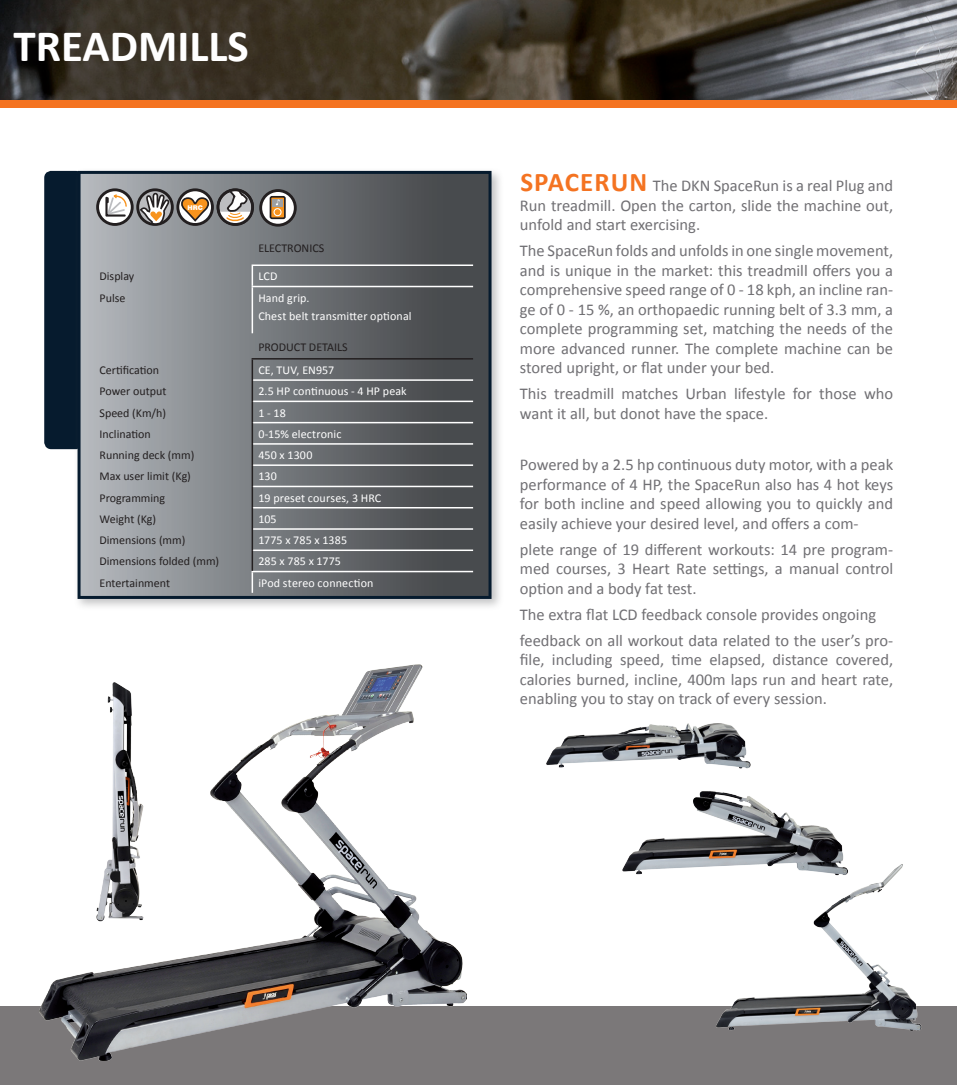
<style>
.page{position:relative;width:957px;height:1085px;background:#fff}
.page>*{position:absolute;margin:0;border:0;box-sizing:border-box;transform-origin:0 0}
.t1{font:700 45px "Calibri";color:#fff}
.descrizione_prodotto{font:16.5px/19.5px "Calibri";color:#717074;text-align:justify}
.descrizione{font:12px "Calibri";color:#231f20}
.descrizione-2{font:12px "Calibri";letter-spacing:.01em;color:#fff}
.t2{font:900 6.45px "Swiss 721 BT";color:#fff}
.s1{font-weight:700;font-size:27px;color:#f47321}
</style>
<div class="page">
<img style="left:0;top:0;width:957px;height:100px">
<div style="left:0;top:100px;width:957px;height:7px;background:#f47321"></div>
<div style="left:46px;top:172px;width:35px;height:275px;background:#061b2e;border-radius:6px"></div>
<div style="left:44px;top:171px;width:39px;height:278px;border:3px solid #061b2e;border-radius:6px"></div>
<div style="left:74px;top:167px;width:430px;height:444px;background:#57585a;opacity:.35"></div>
<div style="left:79px;top:172px;width:411px;height:425px;background:linear-gradient(to right,#b1b5ba,#3c3f41)"></div>
<div style="left:78px;top:171px;width:413px;height:428px;border:3px solid #061b2e"></div>
<hr style="left:252px;top:286px;width:221px;height:1px;background:#fff">
<hr style="left:253px;top:379px;width:220px;height:2px;background:#fff">
<hr style="left:253px;top:400px;width:220px;height:2px;background:#fff">
<hr style="left:253px;top:422px;width:220px;height:1px;background:#fff">
<hr style="left:253px;top:443px;width:220px;height:1px;background:#fff">
<hr style="left:253px;top:464px;width:220px;height:2px;background:#fff">
<hr style="left:253px;top:485px;width:220px;height:2px;background:#fff">
<hr style="left:252px;top:264px;width:221px;height:2px;background:#fff">
<svg style="left:252px;top:266px;width:1px;height:20px"></svg>
<hr style="left:252px;top:287px;width:1px;height:46px;background:#fff">
<hr style="left:253px;top:507px;width:220px;height:1px;background:#fff">
<hr style="left:253px;top:528px;width:220px;height:1px;background:#fff">
<hr style="left:253px;top:549px;width:220px;height:2px;background:#fff">
<hr style="left:252px;top:570px;width:221px;height:2px;background:#fff">
<hr style="left:252px;top:358px;width:221px;height:1px;background:#231f20">
<svg style="left:252px;top:359px;width:1px;height:233px"></svg>
<svg style="left:98px;top:190px;width:34px;height:34px"></svg>
<div style="left:96px;top:188px;width:38px;height:38px;border:3px solid #231f20;border-radius:50%"></div>
<svg style="left:105px;top:194px;width:22px;height:22px"></svg>
<div style="left:176px;top:188px;width:38px;height:38px;border:3px solid #231f20;border-radius:50%"></div>
<svg style="left:138px;top:190px;width:34px;height:34px"></svg>
<div style="left:136px;top:188px;width:38px;height:38px;border:3px solid #231f20;border-radius:50%"></div>
<svg style="left:140px;top:193px;width:29px;height:32px"></svg>
<svg style="left:180px;top:187px;width:76px;height:40px"></svg>
<svg style="left:261px;top:190px;width:34px;height:35px"></svg>
<div style="left:259px;top:189px;width:38px;height:37px;border:3px solid #231f20;border-radius:50%"></div>
<svg style="left:270px;top:197px;width:15px;height:21px"></svg>
<div style="left:270px;top:196px;width:16px;height:23px;border:2px solid #231f20;border-radius:2px"></div>
<div style="left:273px;top:199px;width:10px;height:7px;background:#9d9fa2"></div>
<div style="left:273px;top:208px;width:9px;height:8px;border:1px solid #fff;border-radius:50%"></div>
<svg style="left:275px;top:199px;width:5px;height:15px"></svg>
<div style="left:0;top:1006px;width:957px;height:78px;background:#7b7879"></div>
<img style="left:39px;top:664px;width:428px;height:395px">
<img style="left:85px;top:673px;width:87px;height:258px">
<img style="left:546px;top:723px;width:205px;height:46px">
<img style="left:622px;top:791px;width:222px;height:84px">
<img style="left:712px;top:862px;width:210px;height:169px">
<p class="t1" style="left:14px;top:18px;width:237px">TREADMILLS</p>
<p class="t2" style="left:188px;top:204px;width:17px">HRC</p>
<p class="descrizione" style="left:258px;top:240px;width:67px">ELECTRONICS</p>
<p class="descrizione" style="left:99px;top:269px;width:36px">Display</p>
<p class="descrizione-2" style="left:258px;top:269px;width:21px">LCD</p>
<p class="descrizione" style="left:99px;top:290px;width:27px">Pulse</p>
<p class="descrizione-2" style="left:258px;top:290px;width:53px">Hand grip.</p>
<p class="descrizione-2" style="left:258px;top:308px;width:155px">Chest belt transmitter optional</p>
<p class="descrizione" style="left:258px;top:339px;width:91px">PRODUCT DETAILS</p>
<p class="descrizione" style="left:99px;top:362px;width:61px">Certification</p>
<p class="descrizione-2" style="left:258px;top:362px;width:78px">CE, TUV, EN957</p>
<p class="descrizione" style="left:99px;top:384px;width:68px">Power output</p>
<p class="descrizione-2" style="left:258px;top:384px;width:150px">2.5 HP continuous - 4 HP peak</p>
<p class="descrizione" style="left:99px;top:405px;width:68px">Speed (Km/h)</p>
<p class="descrizione-2" style="left:258px;top:405px;width:29px">1 - 18</p>
<p class="descrizione" style="left:99px;top:426px;width:53px">Inclination</p>
<p class="descrizione-2" style="left:258px;top:426px;width:85px">0-15% electronic</p>
<p class="descrizione" style="left:99px;top:447px;width:96px">Running deck (mm)</p>
<p class="descrizione-2" style="left:258px;top:447px;width:56px">450 x 1300</p>
<p class="descrizione" style="left:99px;top:469px;width:93px">Max user limit (Kg)</p>
<p class="descrizione-2" style="left:258px;top:469px;width:20px">130</p>
<p class="descrizione" style="left:99px;top:490px;width:67px">Programming</p>
<p class="descrizione-2" style="left:258px;top:490px;width:124px">19 preset courses, 3 HRC</p>
<p class="descrizione" style="left:99px;top:511px;width:58px">Weight (Kg)</p>
<p class="descrizione-2" style="left:258px;top:511px;width:20px">105</p>
<p class="descrizione" style="left:99px;top:532px;width:87px">Dimensions (mm)</p>
<p class="descrizione-2" style="left:258px;top:532px;width:90px">1775 x 785 x 1385</p>
<p class="descrizione" style="left:99px;top:554px;width:121px">Dimensions folded (mm)</p>
<p class="descrizione-2" style="left:258px;top:554px;width:84px">285 x 785 x 1775</p>
<p class="descrizione" style="left:99px;top:575px;width:72px">Entertainment</p>
<p class="descrizione-2" style="left:258px;top:575px;width:117px">iPod stereo connection</p>
<p class="descrizione_prodotto" style="left:520px;top:175px;width:375px"><span class="s1">SPACERUN</span> The DKN SpaceRun is a real Plug and Run treadmill. Open the carton, slide the machine out, unfold and start exercising.</p>
<p class="descrizione_prodotto" style="left:520px;top:240px;width:375px">The SpaceRun folds and unfolds in one single movement, and is unique in the market: this treadmill offers you a comprehensive speed range of 0 - 18 kph, an incline ran&shy;ge of 0 - 15 %, an orthopaedic running belt of 3.3 mm, a complete programming set, matching the needs of the more advanced runner. The complete machine can be stored upright, or flat under your bed.</p>
<p class="descrizione_prodotto" style="left:520px;top:383px;width:375px">This treadmill matches Urban lifestyle for those who want it all, but donot have the space.</p>
<p class="descrizione_prodotto" style="left:520px;top:454px;width:375px">Powered by a 2.5 hp continuous duty motor, with a peak performance of 4 HP, the SpaceRun also has 4 hot keys for both incline and speed allowing you to quickly and easily achieve your desired level, and offers a com-</p>
<p class="descrizione_prodotto" style="left:520px;top:538px;width:375px">plete range of 19 different workouts: 14 pre program&shy;med courses, 3 Heart Rate settings, a manual control option and a body fat test.</p>
<p class="descrizione_prodotto" style="left:520px;top:603px;width:358px">The extra flat LCD feedback console provides ongoing</p>
<p class="descrizione_prodotto" style="left:520px;top:629px;width:375px">feedback on all workout data related to the user’s pro&shy;file, including speed, time elapsed, distance covered, calories burned, incline, 400m laps run and heart rate, enabling you to stay on track of every session.</p>
</div>
